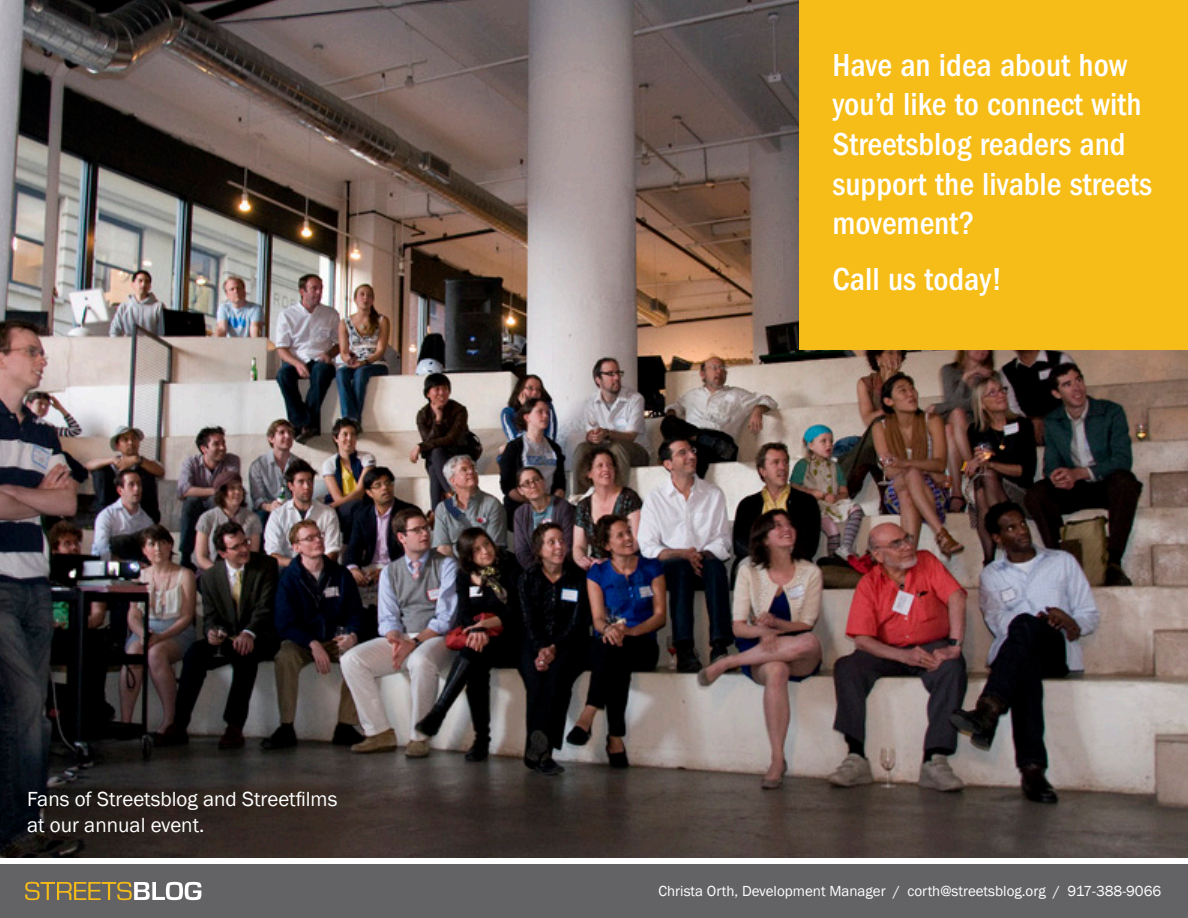
<style>
.page{position:relative;width:1188px;height:918px;background:#fff}
.page>*{position:absolute;margin:0;border:0;box-sizing:border-box;transform-origin:0 0}
.Heading_2{font:500 condensed 33px/39.6px "Franklin Gothic";color:#fff}
.BODY_14pt{font:21px "Franklin Gothic";color:#fff}
.t1{font:15px "Franklin Gothic";color:#fff}
</style>
<div class="page">
<div style="left:0;top:864px;width:1188px;height:54px;background:#636366"></div>
<svg style="left:25px;top:882px;width:176px;height:18px"></svg>
<img style="left:0;top:0;width:1188px;height:858px">
<div style="left:800px;top:0;width:388px;height:350px;background:#f6bc17"></div>
<p class="BODY_14pt" style="left:27px;top:786px;width:312px">Fans of Streetsblog and Streetfilms</p>
<p class="BODY_14pt" style="left:27px;top:812px;width:179px">at our annual event.</p>
<p class="Heading_2" style="left:832px;top:45px;width:321px">Have an idea about how you’d like to connect with<br>Streetsblog readers and support the livable streets movement?</p>
<p class="Heading_2" style="left:832px;top:259px;width:172px">Call us today!</p>
<p class="t1" style="left:658px;top:881px;width:504px">Christa Orth, Development Manager / corth@streetsblog.org / 917-388-9066</p>
</div>
